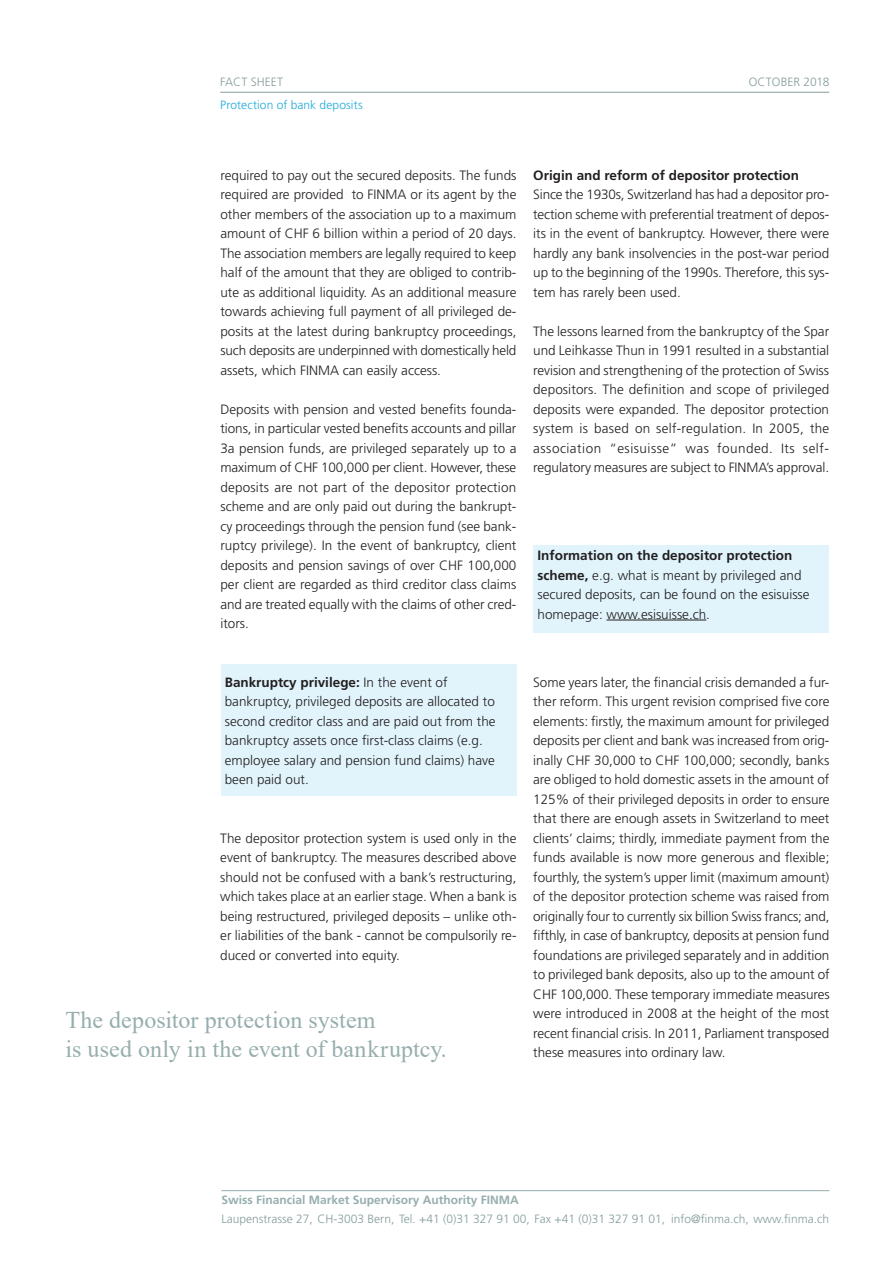
<style>
.page{position:relative;width:893px;height:1263px;background:#fff}
.page>*{position:absolute;margin:0;border:0;box-sizing:border-box;transform-origin:0 0}
.Copy{font:24px "Times New Roman";color:#96aead}
.Copy-2{font:300 13.5px/19.5px "Frutiger LT Std";color:#231f20;text-align:justify}
.Copy-3{font:700 13.5px "Frutiger LT Std";color:#231f20}
.Dateline___BackPage{font:300 12px "Frutiger LT Std";color:#859c9c}
.t1{font:700 12px "Frutiger LT Std";color:#96aead}
.Headline_Repeater{font:300 12px "Frutiger LT Std";letter-spacing:.01em;color:#1fa9dc}
.s1{font-weight:700}
</style>
<div class="page">
<hr style="left:221px;top:1190px;width:608px;height:1px;background:#96aead">
<hr style="left:220px;top:92px;width:609px;height:1px;background:#859c9c">
<div style="left:221px;top:665px;width:295px;height:131px;background:#e1f4fc"></div>
<div style="left:533px;top:546px;width:296px;height:87px;background:#e1f4fc"></div>
<hr style="left:606px;top:620px;width:100px;height:1px;background:#231f20">
<p class="Dateline___BackPage" style="left:220px;top:75px;width:65px">FACT SHEET</p>
<p class="Dateline___BackPage" style="left:749px;top:75px;width:82px">OCTOBER 2018</p>
<p class="Headline_Repeater" style="left:220px;top:98px;width:144px">Protection of bank deposits</p>
<p class="Copy-2" style="left:220px;top:166px;width:297px">required to pay out the secured deposits. The funds required are provided to FINMA or its agent by the other members of the association up to a maximum amount of CHF 6 billion within a period of 20 days.<br>The association members are legally required to keep half of the amount that they are obliged to contrib&shy;ute as additional liquidity. As an additional measure towards achieving full payment of all privileged de&shy;posits at the latest during bankruptcy proceedings, such deposits are underpinned with domestically held assets, which FINMA can easily access.</p>
<p class="Copy-2" style="left:220px;top:400px;width:297px">Deposits with pension and vested benefits founda&shy;tions, in particular vested benefits accounts and pillar 3a pension funds, are privileged separately up to a maximum of CHF 100,000 per client. However, these deposits are not part of the depositor protection scheme and are only paid out during the bankrupt&shy;cy proceedings through the pension fund (see bank&shy;ruptcy privilege). In the event of bankruptcy, client deposits and pension savings of over CHF 100,000 per client are regarded as third creditor class claims and are treated equally with the claims of other cred&shy;itors.</p>
<p class="Copy-3" style="left:533px;top:167px;width:267px">Origin and reform of depositor protection</p>
<p class="Copy-2" style="left:533px;top:185px;width:297px">Since the 1930s, Switzerland has had a depositor pro&shy;tection scheme with preferential treatment of depos&shy;its in the event of bankruptcy. However, there were hardly any bank insolvencies in the post-war period up to the beginning of the 1990s. Therefore, this sys&shy;tem has rarely been used.</p>
<p class="Copy-2" style="left:533px;top:322px;width:298px">The lessons learned from the bankruptcy of the Spar und Leihkasse Thun in 1991 resulted in a substantial revision and strengthening of the protection of Swiss depositors. The definition and scope of privileged deposits were expanded. The depositor protection system is based on self-regulation. In 2005, the association “esisuisse” was founded. Its self&shy;regulatory measures are subject to FINMA’s approval.</p>
<p class="Copy-2" style="left:537px;top:546px;width:274px;text-align:left"><span class="s1">Information on the depositor protection scheme,</span> e.g. what is meant by privileged and secured deposits, can be found on the esisuisse homepage: www.esisuisse.ch.</p>
<p class="Copy-2" style="left:225px;top:673px;width:272px;text-align:left"><span class="s1">Bankruptcy privilege:</span> In the event of bankruptcy, privileged deposits are allocated to second creditor class and are paid out from the bankruptcy assets once first-class claims (e.g. employee salary and pension fund claims) have been paid out.</p>
<p class="Copy-2" style="left:220px;top:829px;width:298px">The depositor protection system is used only in the event of bankruptcy. The measures described above should not be confused with a bank’s restructuring, which takes place at an earlier stage. When a bank is being restructured, privileged deposits – unlike oth&shy;er liabilities of the bank - cannot be compulsorily re&shy;duced or converted into equity.</p>
<p class="Copy" style="left:65px;top:1003px;width:312px">The depositor protection system</p>
<p class="Copy" style="left:65px;top:1032px;width:383px">is used only in the event of bankruptcy.</p>
<p class="Copy-2" style="left:533px;top:673px;width:298px">Some years later, the financial crisis demanded a fur&shy;ther reform. This urgent revision comprised five core elements: firstly, the maximum amount for privileged deposits per client and bank was increased from orig&shy;inally CHF 30,000 to CHF 100,000; secondly, banks are obliged to hold domestic assets in the amount of 125% of their privileged deposits in order to ensure that there are enough assets in Switzerland to meet clients’ claims; thirdly, immediate payment from the funds available is now more generous and flexible; fourthly, the system’s upper limit (maximum amount) of the depositor protection scheme was raised from originally four to currently six billion Swiss francs; and, fifthly, in case of bankruptcy, deposits at pension fund foundations are privileged separately and in addition to privileged bank deposits, also up to the amount of CHF 100,000. These temporary immediate measures were introduced in 2008 at the height of the most recent financial crisis. In 2011, Parliament transposed these measures into ordinary law.</p>
<p class="t1" style="left:221px;top:1192px;width:299px">Swiss Financial Market Supervisory Authority FINMA</p>
<p class="Dateline___BackPage" style="left:221px;top:1212px;width:609px">Laupenstrasse 27, CH-3003 Bern, Tel. +41 (0)31 327 91 00, Fax +41 (0)31 327 91 01, info@finma.ch, www.finma.ch</p>
</div>
